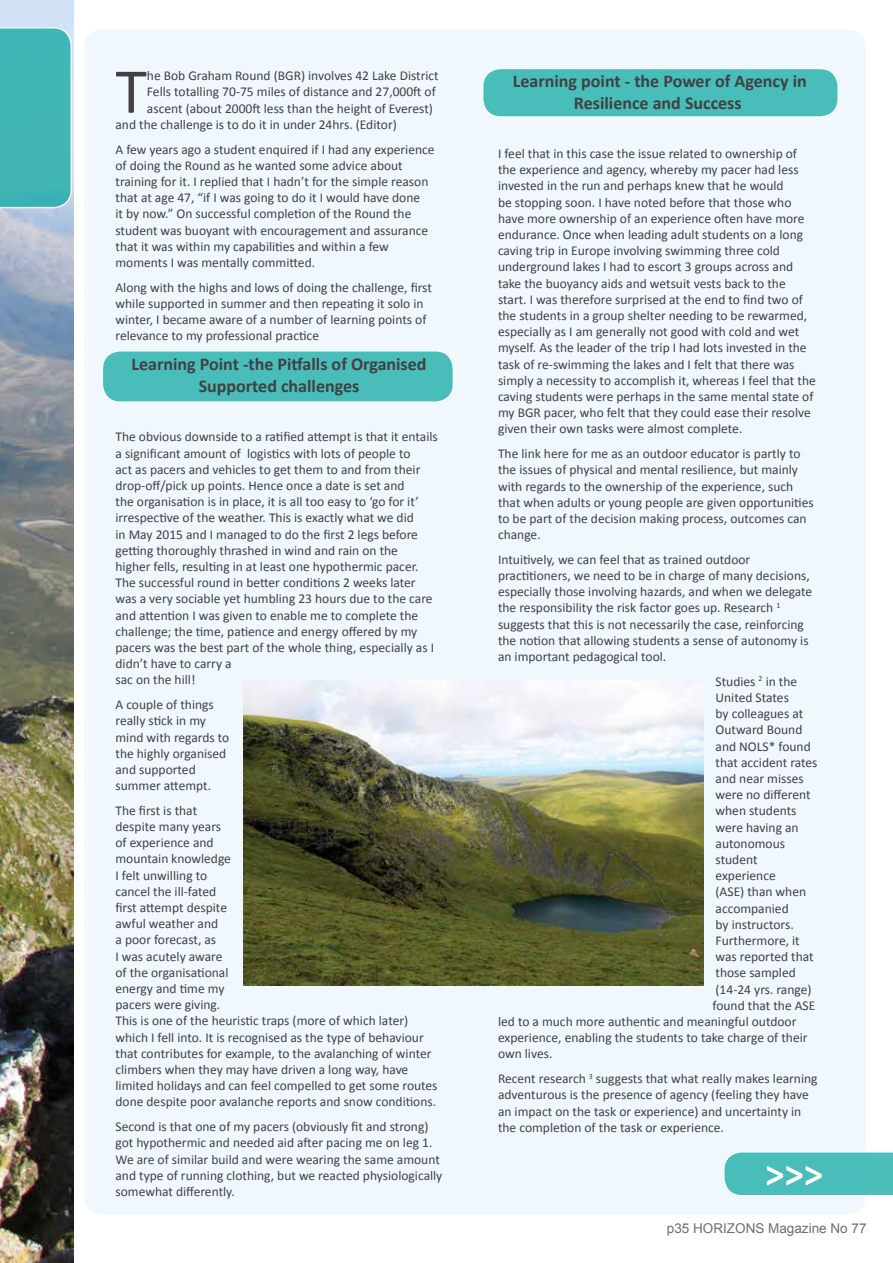
<style>
.page{position:relative;width:893px;height:1263px;background:#fff}
.page>*{position:absolute;margin:0;border:0;box-sizing:border-box;transform-origin:0 0}
.t1{font:64.5px "Calibri";color:#414042}
.t2{font:700 39px "Calibri";color:#fff}
.t3{font:700 18px/21.6px "Calibri";color:#414042;text-align:center}
.t4{font:13.5px/16.2px "Calibri";color:#414042}
.t5{font:13.5px "Arial";color:#6d6e71}
</style>
<div class="page">
<div style="left:83px;top:29px;width:783px;height:1186px;background:#eff7fd;border-radius:18px"></div>
<div style="left:102px;top:351px;width:351px;height:51px;background:#48bdb9;border-radius:18px"></div>
<div style="left:102px;top:350px;width:352px;height:53px;border:2px solid #fff;border-radius:18px"></div>
<img style="left:0;top:0;width:74px;height:1263px">
<div style="left:0;top:27px;width:72px;height:181px;background:#40b6b6"></div>
<img style="left:244px;top:680px;width:459px;height:306px">
<div style="left:483px;top:68px;width:355px;height:49px;background:#48bdb9;border-radius:18px"></div>
<div style="left:482px;top:68px;width:357px;height:50px;border:2px solid #fff;border-radius:18px"></div>
<svg style="left:724px;top:1152px;width:169px;height:44px;background:#52c0bc"></svg>
<h1 class="t1" style="left:116px;top:50px;width:33px">T</h1>
<p class="t4" style="left:147px;top:68px;width:293px">he Bob Graham Round (BGR) involves 42 Lake District</p>
<p class="t4" style="left:147px;top:84px;width:290px">Fells totalling 70-75 miles of distance and 27,000ft of</p>
<p class="t4" style="left:147px;top:100px;width:287px">ascent (about 2000ft less than the height of Everest)</p>
<p class="t4" style="left:115px;top:116px;width:283px">and the challenge is to do it in under 24hrs. (Editor)</p>
<p class="t4" style="left:115px;top:141px;width:321px">A few years ago a student enquired if I had any experience of doing the Round as he wanted some advice about training for it. I replied that I hadn’t for the simple reason that at age 47, “if I was going to do it I would have done<br>it by now.” On successful completion of the Round the student was buoyant with encouragement and assurance that it was within my capabilities and within a few moments I was mentally committed.</p>
<p class="t4" style="left:115px;top:279px;width:318px">Along with the highs and lows of doing the challenge, first while supported in summer and then repeating it solo in winter, I became aware of a number of learning points of relevance to my professional practice</p>
<h3 class="t3" style="left:131px;top:354px;width:297px">Learning Point -the Pitfalls of Organised<br>Supported challenges</h3>
<p class="t4" style="left:116px;top:429px;width:324px">The obvious downside to a ratified attempt is that it entails a significant amount of logistics with lots of people to<br>act as pacers and vehicles to get them to and from their drop-off/pick up points. Hence once a date is set and<br>the organisation is in place, it is all too easy to ‘go for it’ irrespective of the weather. This is exactly what we did<br>in May 2015 and I managed to do the first 2 legs before getting thoroughly thrashed in wind and rain on the<br>higher fells, resulting in at least one hypothermic pacer.<br>The successful round in better conditions 2 weeks later was a very sociable yet humbling 23 hours due to the care and attention I was given to enable me to complete the challenge; the time, patience and energy offered by my pacers was the best part of the whole thing, especially as I didn’t have to carry a<br>sac on the hill!</p>
<p class="t4" style="left:116px;top:697px;width:115px">A couple of things really stick in my mind with regards to the highly organised and supported summer attempt.</p>
<p class="t4" style="left:116px;top:802px;width:324px">The first is that<br>despite many years<br>of experience and<br>mountain knowledge<br>I felt unwilling to<br>cancel the ill-fated<br>first attempt despite<br>awful weather and<br>a poor forecast, as<br>I was acutely aware<br>of the organisational<br>energy and time my<br>pacers were giving.<br>This is one of the heuristic traps (more of which later) which I fell into. It is recognised as the type of behaviour that contributes for example, to the avalanching of winter climbers when they may have driven a long way, have limited holidays and can feel compelled to get some routes done despite poor avalanche reports and snow conditions.</p>
<p class="t4" style="left:116px;top:1119px;width:328px">Second is that one of my pacers (obviously fit and strong) got hypothermic and needed aid after pacing me on leg 1.<br>We are of similar build and were wearing the same amount and type of running clothing, but we reacted physiologically somewhat differently.</p>
<h3 class="t3" style="left:513px;top:70px;width:295px">Learning point - the Power of Agency in<br>Resilience and Success</h3>
<p class="t4" style="left:498px;top:145px;width:319px">I feel that in this case the issue related to ownership of the experience and agency, whereby my pacer had less invested in the run and perhaps knew that he would<br>be stopping soon. I have noted before that those who have more ownership of an experience often have more endurance. Once when leading adult students on a long caving trip in Europe involving swimming three cold underground lakes I had to escort 3 groups across and take the buoyancy aids and wetsuit vests back to the start. I was therefore surprised at the end to find two of the students in a group shelter needing to be rewarmed, especially as I am generally not good with cold and wet myself. As the leader of the trip I had lots invested in the task of re-swimming the lakes and I felt that there was simply a necessity to accomplish it, whereas I feel that the caving students were perhaps in the same mental state of my BGR pacer, who felt that they could ease their resolve given their own tasks were almost complete.</p>
<p class="t4" style="left:498px;top:446px;width:317px">The link here for me as an outdoor educator is partly to the issues of physical and mental resilience, but mainly with regards to the ownership of the experience, such that when adults or young people are given opportunities to be part of the decision making process, outcomes can change.</p>
<p class="t4" style="left:498px;top:551px;width:316px">Intuitively, we can feel that as trained outdoor practitioners, we need to be in charge of many decisions, especially those involving hazards, and when we delegate the responsibility the risk factor goes up. Research <sup>1 </sup>suggests that this is not necessarily the case, reinforcing the notion that allowing students a sense of autonomy is an important pedagogical tool.</p>
<p class="t4" style="left:715px;top:673px;width:83px">Studies <sup>2</sup> in the</p>
<p class="t4" style="left:715px;top:689px;width:75px">United States</p>
<p class="t4" style="left:715px;top:706px;width:89px">by colleagues at</p>
<p class="t4" style="left:715px;top:722px;width:88px">Outward Bound</p>
<p class="t4" style="left:715px;top:738px;width:97px">and NOLS* found</p>
<p class="t4" style="left:715px;top:754px;width:104px">that accident rates</p>
<p class="t4" style="left:715px;top:770px;width:90px">and near misses</p>
<p class="t4" style="left:715px;top:787px;width:96px">were no different</p>
<p class="t4" style="left:715px;top:803px;width:82px">when students</p>
<p class="t4" style="left:715px;top:819px;width:85px">were having an</p>
<p class="t4" style="left:715px;top:835px;width:71px">autonomous</p>
<p class="t4" style="left:715px;top:851px;width:44px">student</p>
<p class="t4" style="left:715px;top:868px;width:62px">experience</p>
<p class="t4" style="left:715px;top:884px;width:92px">(ASE) than when</p>
<p class="t4" style="left:715px;top:900px;width:75px">accompanied</p>
<p class="t4" style="left:715px;top:916px;width:80px">by instructors.</p>
<p class="t4" style="left:715px;top:932px;width:86px">Furthermore, it</p>
<p class="t4" style="left:715px;top:949px;width:100px">was reported that</p>
<p class="t4" style="left:715px;top:965px;width:82px">those sampled</p>
<p class="t4" style="left:715px;top:981px;width:98px">(14-24 yrs. range)</p>
<p class="t4" style="left:713px;top:997px;width:104px">found that the ASE</p>
<p class="t4" style="left:498px;top:1013px;width:300px">led to a much more authentic and meaningful outdoor</p>
<p class="t4" style="left:498px;top:1030px;width:311px">experience, enabling the students to take charge of their</p>
<p class="t4" style="left:498px;top:1046px;width:56px">own lives.</p>
<p class="t4" style="left:498px;top:1070px;width:321px">Recent research <sup>3</sup> suggests that what really makes learning adventurous is the presence of agency (feeling they have an impact on the task or experience) and uncertainty in the completion of the task or experience.</p>
<h2 class="t2" style="left:765px;top:1149px;width:60px">&gt;&gt;&gt;</h2>
<p class="t5" style="left:667px;top:1220px;width:201px">p35 HORIZONS Magazine No 77</p>
</div>
